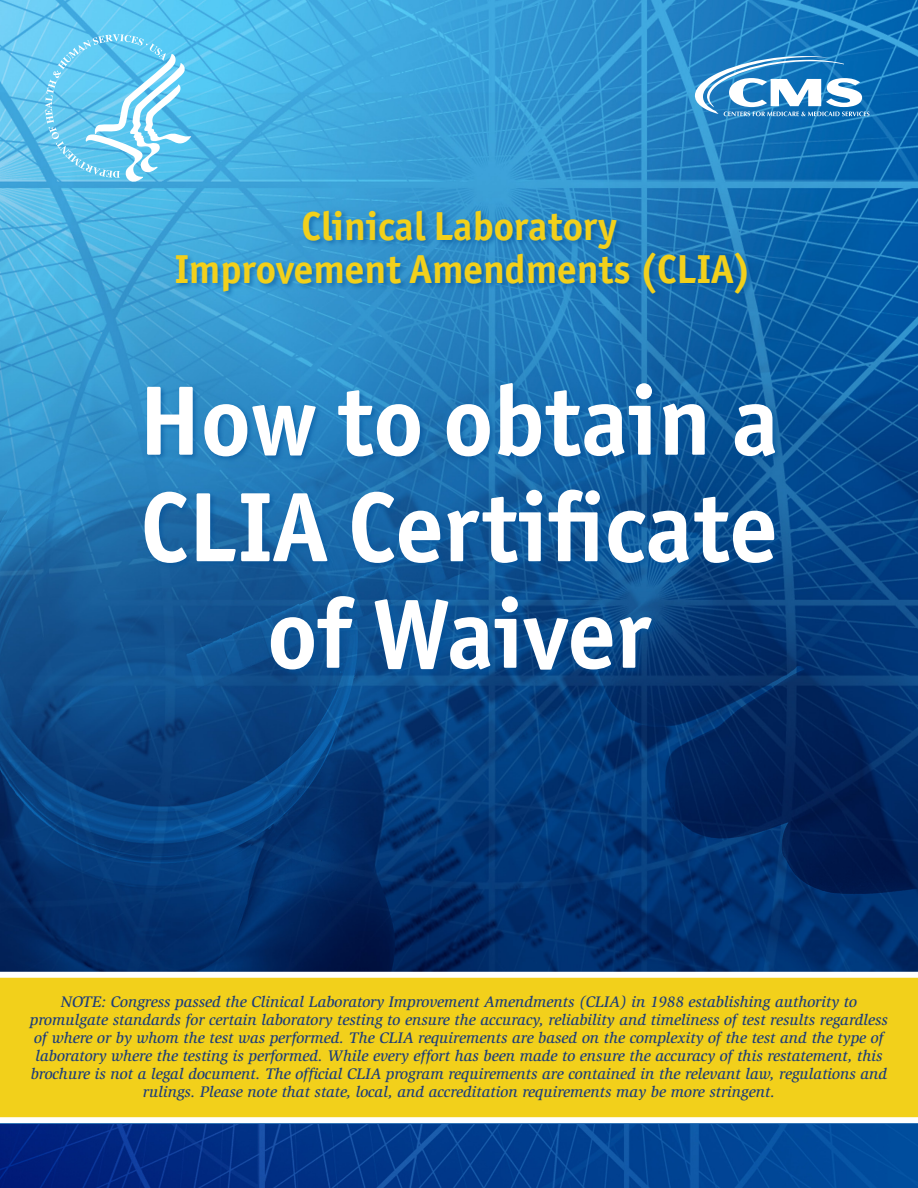
<style>
.page{position:relative;width:918px;height:1188px;background:#fff}
.page>*{position:absolute;margin:0;border:0;box-sizing:border-box;transform-origin:0 0}
.t1{font:700 99px/106.5px "Officina Sans ITC Pro";color:#fff;text-align:center}
.t2{font:700 40.5px/43.5px "Officina Sans ITC Pro";color:#f2d01b;text-align:center}
.t3{font:italic 500 15.75px/18px "Slimbach Std";color:#1d3d7b;text-align:center}
</style>
<div class="page">
<img style="left:0;top:1123px;width:918px;height:65px">
<img style="left:0;top:0;width:918px;height:972px">
<svg style="left:695px;top:56px;width:175px;height:60px"></svg>
<svg style="left:45px;top:34px;width:146px;height:148px;background:#75cdf1"></svg>
<div style="left:0;top:977px;width:918px;height:141px;background:#f2d01b"></div>
<div style="left:143px;top:209px;width:639px;height:468px;background:#01529b;opacity:.55"></div>
<h1 class="t2" style="left:175px;top:204px;width:578px">Clinical Laboratory<br>Improvement Amendments (CLIA)</h1>
<h1 class="t1" style="left:139px;top:367px;width:642px">How to obtain a<br>CLIA Certificate of Waiver</h1>
<p class="t3" style="left:30px;top:993px;width:860px">NOTE: Congress passed the Clinical Laboratory Improvement Amendments (CLIA) in 1988 establishing authority to promulgate standards for certain laboratory testing to ensure the accuracy, reliability and timeliness of test results regardless of where or by whom the test was performed. The CLIA requirements are based on the complexity of the test and the type of laboratory where the testing is performed. While every effort has been made to ensure the accuracy of this restatement, this brochure is not a legal document. The official CLIA program requirements are contained in the relevant law, regulations and rulings. Please note that state, local, and accreditation requirements may be more stringent.</p>
</div>
